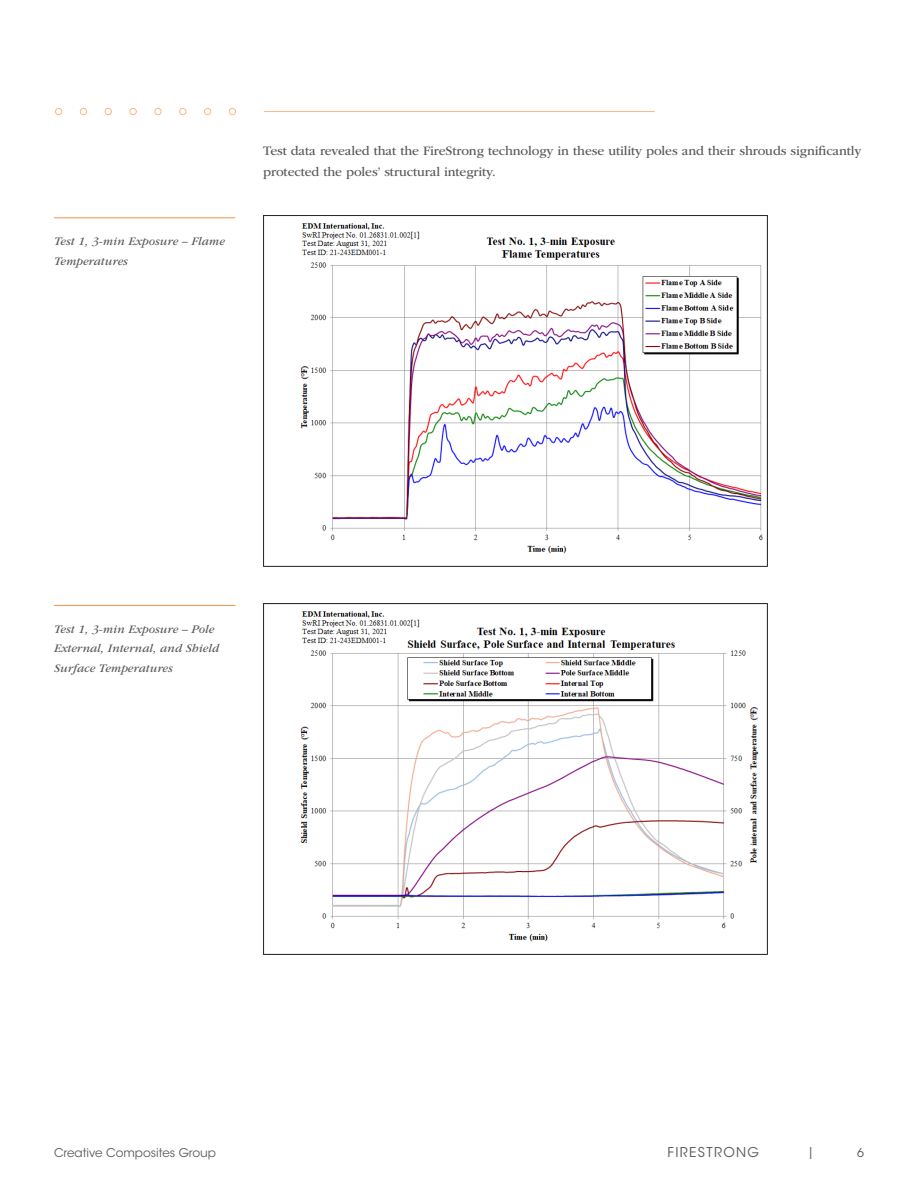
<style>
.page{position:relative;width:918px;height:1188px;background:#fff}
.page>*{position:absolute;margin:0;border:0;box-sizing:border-box;transform-origin:0 0}
.Body_Text_9_14{font:13.5px/20.2px "ITC Garamond Std";letter-spacing:-.01em;color:#57585a}
.t1{font:13.5px "ITC Avant Garde Std";letter-spacing:.1em;color:#5c5c5c}
.t2{font:italic 12px/19.5px "ITC Garamond Std";letter-spacing:.01em;color:#57585a}
.t3{font:12px "ITC Avant Garde Std";color:#5c5c5c}
</style>
<div class="page">
<div style="left:80px;top:108px;width:7px;height:7px;border:1px solid #fab783;border-radius:50%"></div>
<div style="left:55px;top:108px;width:7px;height:7px;border:1px solid #fab783;border-radius:50%"></div>
<div style="left:105px;top:108px;width:7px;height:7px;border:1px solid #fab783;border-radius:50%"></div>
<div style="left:130px;top:108px;width:7px;height:7px;border:1px solid #fab783;border-radius:50%"></div>
<div style="left:154px;top:108px;width:8px;height:7px;border:1px solid #fab783;border-radius:50%"></div>
<div style="left:179px;top:108px;width:7px;height:7px;border:1px solid #fab783;border-radius:50%"></div>
<div style="left:204px;top:108px;width:7px;height:7px;border:1px solid #fab783;border-radius:50%"></div>
<div style="left:229px;top:108px;width:7px;height:7px;border:1px solid #fab783;border-radius:50%"></div>
<hr style="left:264px;top:111px;width:391px;height:1px;background:#fab783">
<img style="left:263px;top:215px;width:505px;height:352px">
<img style="left:263px;top:603px;width:505px;height:351px">
<hr style="left:54px;top:217px;width:181px;height:1px;background:#f69146">
<hr style="left:54px;top:605px;width:181px;height:1px;background:#f69146">
<p class="t2" style="left:54px;top:232px;width:172px">Test 1, 3-min Exposure – Flame<br>Temperatures</p>
<p class="Body_Text_9_14" style="left:263px;top:141px;width:600px">Test data revealed that the FireStrong technology in these utility poles and their shrouds significantly protected the poles’ structural integrity.</p>
<p class="t2" style="left:54px;top:619px;width:167px">Test 1, 3-min Exposure – Pole<br>External, Internal, and Shield<br>Surface Temperatures</p>
<p class="t3" style="left:54px;top:1146px;width:163px">Creative Composites Group</p>
<p class="t1" style="left:668px;top:1144px;width:93px">FIRESTRONG</p>
<p class="t3" style="left:808px;top:1144px;width:8px">|</p>
<p class="t3" style="left:857px;top:1146px;width:8px">6</p>
</div>
